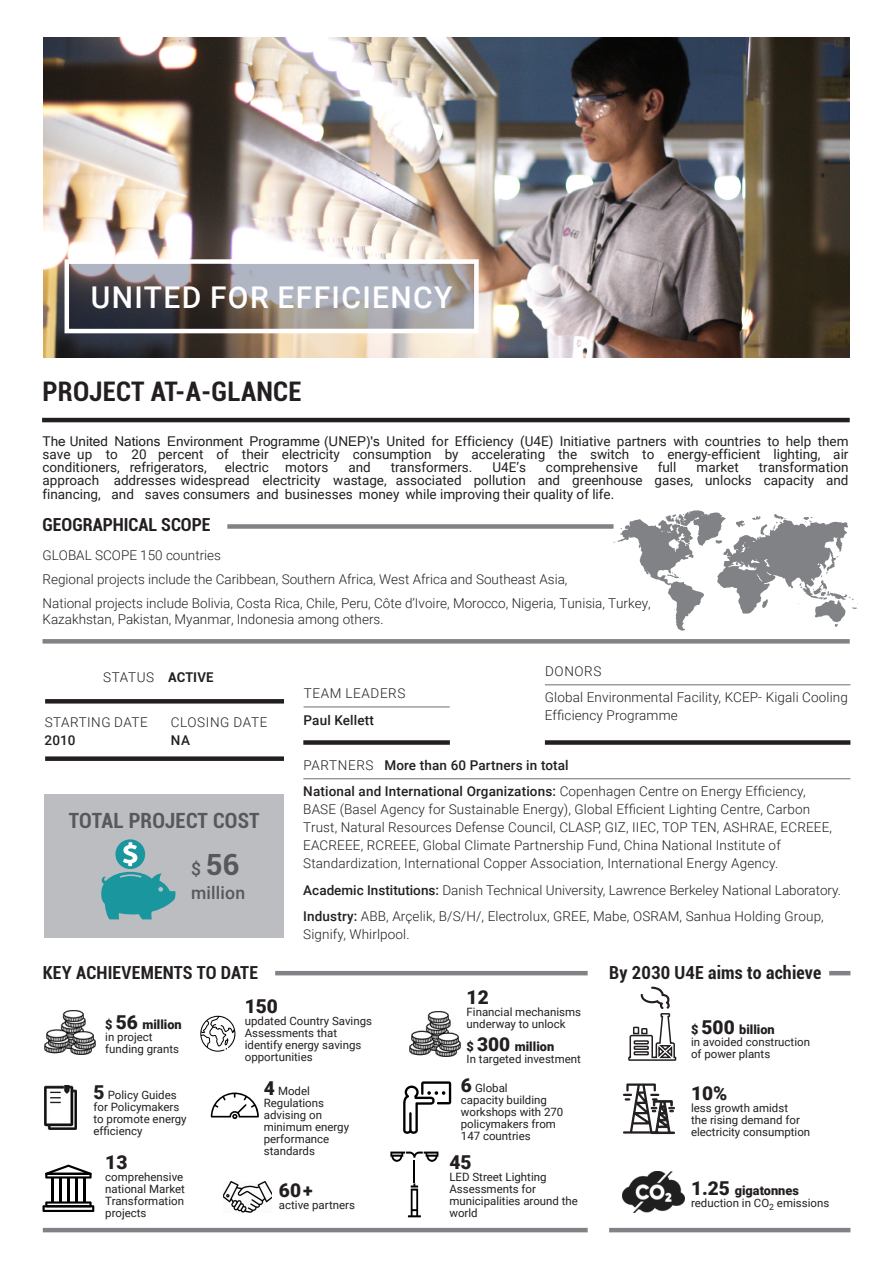
<style>
.page{position:relative;width:893px;height:1263px;background:#fff}
.page>*{position:absolute;margin:0;border:0;box-sizing:border-box;transform-origin:0 0}
.t1{font:500 30px "Roboto";letter-spacing:.045em;color:#fff}
.t2{font:700 29.25px "Roboto";color:#57585a}
.t3{font:700 condensed 27px "Roboto";letter-spacing:.01em;color:#231f20}
.t4{font:700 condensed 21px "Roboto";letter-spacing:.01em;color:#57585a}
.t5{font:900 19.2px "Roboto";color:#231f20}
.t6{font:700 condensed 18px "Roboto";letter-spacing:.01em;color:#231f20}
.t7{font:500 17.55px "Roboto";letter-spacing:.01em;color:#57585a}
.t8{font:300 13.5px/18px "Roboto";letter-spacing:.01em;color:#231f20}
.t9{font:13.5px/13px "Roboto";color:#231f20;text-align:justify}
.t10{font:500 13.5px "Roboto";letter-spacing:.01em;color:#231f20}
.t11{font:300 13.5px/18px "Roboto";letter-spacing:.045em;color:#231f20}
.t12{font:300 13.5px/18px "Roboto";letter-spacing:.035em;color:#231f20}
.t13{font:900 12.75px "Roboto";color:#231f20}
.t14{font:11.55px/12px "Roboto";color:#231f20}
.s1{font-family:"Microsoft Sans Serif"}
.s2{font-weight:700}
.s3{font-weight:500}
.s4{font-weight:500;font-size:17.55px}
.s5{font-weight:300}
.s6{font-size:19.2px}
.s7{font-weight:900;font-size:19.2px}
.s8{font-size:17.85px}
</style>
<div class="page">
<div style="left:303px;top:740px;width:147px;height:5px;background:#231f20"></div>
<div style="left:545px;top:740px;width:305px;height:5px;background:#231f20"></div>
<hr style="left:303px;top:778px;width:547px;height:1px;background:#6c6d70">
<hr style="left:304px;top:706px;width:146px;height:1px;background:#6c6d70">
<hr style="left:545px;top:684px;width:305px;height:1px;background:#6c6d70">
<img style="left:43px;top:38px;width:807px;height:319px">
<svg style="left:70px;top:264px;width:404px;height:64px;background:#838185"></svg>
<div style="left:65px;top:259px;width:414px;height:74px;border:4px solid #fff"></div>
<hr style="left:892px;top:968px;width:1px;height:295px;background:#01724c">
<svg style="left:45px;top:699px;width:239px;height:4px"></svg>
<div style="left:45px;top:756px;width:239px;height:5px;background:#231f20"></div>
<div style="left:45px;top:795px;width:239px;height:143px;background:#bcbdc0"></div>
<svg style="left:115px;top:839px;width:30px;height:30px"></svg>
<svg style="left:101px;top:842px;width:75px;height:77px"></svg>
<hr style="left:275px;top:971px;width:313px;height:4px;background:#808285">
<hr style="left:829px;top:971px;width:21px;height:4px;background:#808285">
<hr style="left:43px;top:1228px;width:545px;height:4px;background:#808285">
<hr style="left:609px;top:1228px;width:241px;height:4px;background:#808285">
<hr style="left:42px;top:418px;width:808px;height:4px;background:#231f20">
<img style="left:44px;top:1010px;width:51px;height:44px">
<img style="left:409px;top:1012px;width:52px;height:44px">
<img style="left:224px;top:1181px;width:48px;height:31px">
<img style="left:44px;top:1085px;width:33px;height:44px">
<svg style="left:628px;top:986px;width:49px;height:75px"></svg>
<svg style="left:623px;top:1083px;width:52px;height:51px"></svg>
<img style="left:623px;top:1172px;width:62px;height:40px">
<svg style="left:408px;top:1183px;width:13px;height:34px"></svg>
<hr style="left:413px;top:1160px;width:2px;height:22px;background:#000">
<svg style="left:390px;top:1151px;width:48px;height:11px"></svg>
<svg style="left:403px;top:1081px;width:48px;height:53px"></svg>
<svg style="left:200px;top:1016px;width:36px;height:36px"></svg>
<svg style="left:211px;top:1092px;width:48px;height:27px"></svg>
<svg style="left:43px;top:1201px;width:51px;height:11px"></svg>
<svg style="left:45px;top:1164px;width:47px;height:14px"></svg>
<hr style="left:51px;top:1178px;width:2px;height:24px;background:#000">
<hr style="left:59px;top:1178px;width:2px;height:24px;background:#000">
<hr style="left:67px;top:1178px;width:2px;height:24px;background:#000">
<hr style="left:75px;top:1178px;width:3px;height:24px;background:#000">
<hr style="left:83px;top:1178px;width:3px;height:24px;background:#000">
<svg style="left:613px;top:510px;width:245px;height:121px"></svg>
<div style="left:227px;top:524px;width:386px;height:5px;background:#808285"></div>
<hr style="left:43px;top:639px;width:807px;height:4px;background:#808285">
<p class="t1" style="left:91px;top:276px;width:363px">UNITED FOR EFFICIENCY</p>
<p class="t3" style="left:43px;top:373px;width:260px">PROJECT AT-A-GLANCE</p>
<p class="t9" style="left:43px;top:434px;width:807px"><span class="s1">The</span> U<span class="s1">nited Nations Environment Programme (UNEP)'s</span> United for Efficiency (U4E) Initiative partners with countries to help them save up to 20 percent of their electricity consumption by accelerating the switch to energy-efficient lighting, air conditioners, refrigerators,</p>
<p class="t9" style="left:43px;top:460px;width:807px;text-indent:716px">transformation approach addresses widespread electricity wastage, associated pollution and greenhouse gases, unlocks capacity and financing, and saves consumers and businesses money while improving their quality of life.</p>
<p class="t6" style="left:43px;top:512px;width:170px">GEOGRAPHICAL SCOPE</p>
<p class="t8" style="left:43px;top:542px;width:610px;line-height:24px">GLOBAL SCOPE 150 countries<br>Regional projects include the Caribbean, Southern Africa, West Africa and Southeast Asia,<br>National projects include Bolivia, Costa Rica, Chile, Peru, Côte d’Ivoire, Morocco, Nigeria, Tunisia, Turkey,</p>
<p class="t8" style="left:43px;top:610px;width:343px">Kazakhstan, Pakistan, Myanmar, Indonesia among others.</p>
<p class="t9" style="left:225px;top:460px;width:105px">electric motors</p>
<p class="t9" style="left:348px;top:460px;width:24px">and</p>
<p class="t9" style="left:391px;top:460px;width:83px">transformers.</p>
<p class="t9" style="left:492px;top:460px;width:35px">U4E’s</p>
<p class="t9" style="left:546px;top:460px;width:93px">comprehensive</p>
<p class="t9" style="left:658px;top:460px;width:20px">full</p>
<p class="t9" style="left:697px;top:460px;width:44px">market</p>
<p class="t8" style="left:103px;top:668px;width:112px">STATUS <span class="s2">ACTIVE</span></p>
<p class="t12" style="left:45px;top:713px;width:105px">STARTING DATE<br><span class="s3">2010</span></p>
<p class="t11" style="left:171px;top:713px;width:98px">CLOSING DATE<br><span class="s3">NA</span></p>
<p class="t4" style="left:69px;top:806px;width:192px">TOTAL PROJECT COST</p>
<p class="t2" style="left:191px;top:844px;width:50px"><span class="s4">$</span> 56</p>
<p class="t7" style="left:191px;top:880px;width:55px">million</p>
<p class="t11" style="left:304px;top:684px;width:103px">TEAM LEADERS</p>
<p class="t10" style="left:304px;top:710px;width:72px">Paul Kellett</p>
<p class="t8" style="left:545px;top:662px;width:58px">DONORS</p>
<p class="t8" style="left:545px;top:688px;width:304px">Global Environmental Facility, KCEP- Kigali Cooling<br>Efficiency Programme</p>
<p class="t10" style="left:304px;top:756px;width:267px"><span class="s5">PARTNERS</span> More than 60 Partners in total</p>
<p class="t8" style="left:303px;top:782px;width:530px"><span class="s3">National and International Organizations:</span> Copenhagen Centre on Energy Efficiency, BASE (Basel Agency for Sustainable Energy), Global Efficient Lighting Centre, Carbon Trust, Natural Resources Defense Council, CLASP, GIZ, IIEC, TOP TEN, ASHRAE, ECREEE, EACREEE, RCREEE, Global Climate Partnership Fund, China National Institute of Standardization, International Copper Association, International Energy Agency.</p>
<p class="t8" style="left:303px;top:880px;width:539px"><span class="s3">Academic Institutions:</span> Danish Technical University, Lawrence Berkeley National Laboratory.</p>
<p class="t8" style="left:303px;top:907px;width:522px"><span class="s3">Industry:</span> ABB, Arҫelik, B/S/H/, Electrolux, GREE, Mabe, OSRAM, Sanhua Holding Group,<br>Signify, Whirlpool.</p>
<p class="t6" style="left:43px;top:960px;width:217px">KEY ACHIEVEMENTS TO DATE</p>
<p class="t6" style="left:609px;top:960px;width:214px">By 2030 U4E aims to achieve</p>
<p class="t13" style="left:691px;top:1020px;width:85px">$ <span class="s6">500</span> billion</p>
<p class="t14" style="left:691px;top:1035px;width:120px">in avoided construction of power plants</p>
<p class="t5" style="left:691px;top:1079px;width:38px">10%</p>
<p class="t14" style="left:691px;top:1101px;width:121px">less growth amidst<br>the rising demand for electricity consumption</p>
<p class="t5" style="left:467px;top:983px;width:24px">12</p>
<p class="t14" style="left:467px;top:1005px;width:116px">Financial mechanisms underway to unlock</p>
<p class="t13" style="left:467px;top:1037px;width:89px">$ <span class="s6">300</span> million</p>
<p class="t14" style="left:467px;top:1052px;width:116px">In targeted investment</p>
<p class="t5" style="left:245px;top:993px;width:35px">150</p>
<p class="t14" style="left:245px;top:1015px;width:129px">updated Country Savings<br>Assessments that identify energy savings opportunities</p>
<p class="t13" style="left:105px;top:1016px;width:78px">$ <span class="s6">56</span> million</p>
<p class="t14" style="left:105px;top:1030px;width:75px">in project funding grants</p>
<p class="t14" style="left:94px;top:1088px;width:95px"><span class="s7">5</span> Policy Guides for Policymakers to promote energy efficiency</p>
<p class="t5" style="left:105px;top:1149px;width:24px">13</p>
<p class="t14" style="left:105px;top:1171px;width:81px">comprehensive national Market<br>Transformation projects</p>
<p class="t14" style="left:264px;top:1084px;width:87px"><span class="s7">4</span> Model<br>Regulations advising on minimum energy performance standards</p>
<p class="t14" style="left:461px;top:1081px;width:104px"><span class="s7">6</span> Global<br>capacity building workshops with 270 policymakers from<br>147 countries</p>
<p class="t5" style="left:449px;top:1149px;width:24px">45</p>
<p class="t14" style="left:449px;top:1171px;width:130px">LED Street Lighting<br>Assessments for municipalities around the world</p>
<p class="t13" style="left:691px;top:1182px;width:109px"><span class="s6">1.25</span> gigatonnes</p>
<p class="t14" style="left:691px;top:1197px;width:140px">reduction in CO<sub>2</sub> emissions</p>
<p class="t5" style="left:279px;top:1176px;width:35px">60<span class="s8">+</span></p>
<p class="t14" style="left:279px;top:1198px;width:78px">active partners</p>
</div>
